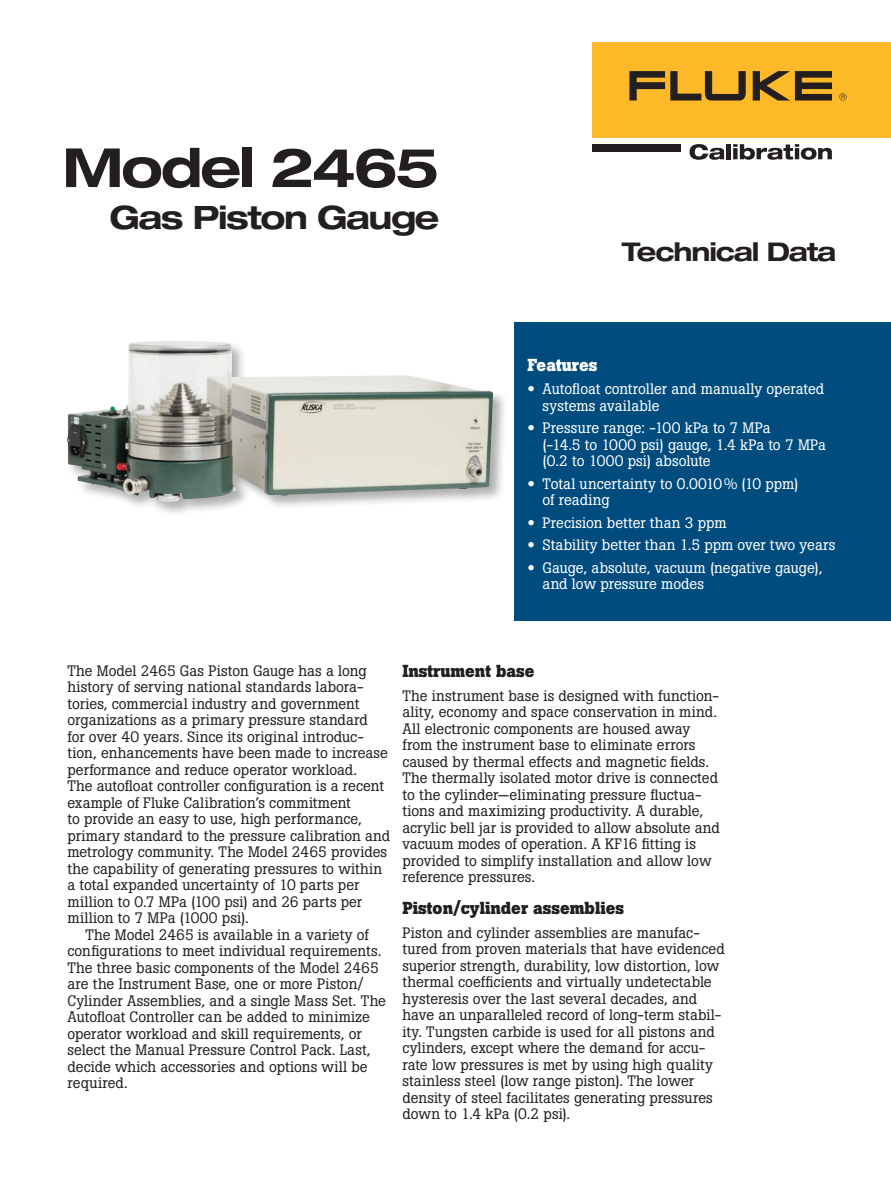
<style>
.page{position:relative;width:891px;height:1188px;background:#fff}
.page>*{position:absolute;margin:0;border:0;box-sizing:border-box;transform-origin:0 0}
.t1{font:700 expanded 54px "Helvetica Neue LT Std";letter-spacing:-.045em;color:#231f20}
.t2{font:700 expanded 32.25px "Helvetica Neue LT Std";letter-spacing:-.045em;color:#231f20}
.t3{font:700 expanded 25.8px "Helvetica Neue LT Std";letter-spacing:-.045em;color:#231f20}
.t4{font:700 17.25px "Boton Pro";color:#231f20}
.t5{font:700 17.25px "Boton Pro";color:#fff}
.t6{font:15px/16.5px "Boton Pro";color:#231f20}
.t7{font:15px/16.5px "Boton Pro";color:#fff}
.s1{font-family:"Helvetica Neue LT Std";font-weight:700;font-stretch:expanded}
</style>
<div class="page">
<div style="left:592px;top:42px;width:299px;height:95px;background:#fdb928"></div>
<svg style="left:753px;top:71px;width:79px;height:30px"></svg>
<svg style="left:629px;top:71px;width:117px;height:30px"></svg>
<svg style="left:839px;top:93px;width:8px;height:7px"></svg>
<div style="left:592px;top:144px;width:89px;height:8px;background:#231f20"></div>
<svg style="left:690px;top:144px;width:35px;height:16px"></svg>
<div style="left:726px;top:144px;width:5px;height:15px;background:#231f20"></div>
<svg style="left:733px;top:144px;width:99px;height:16px"></svg>
<div style="left:66px;top:340px;width:441px;height:177px;background:#231f20;opacity:.35"></div>
<img style="left:67px;top:341px;width:426px;height:161px">
<div style="left:514px;top:322px;width:377px;height:298px;background:#004c7f"></div>
<h1 class="t1" style="left:62px;top:134px;width:378px">Model 2465</h1>
<h2 class="t2" style="left:109px;top:197px;width:331px">Gas Piston Gauge</h2>
<h3 class="t3" style="left:622px;top:236px;width:216px">Technical Data</h3>
<p class="t5" style="left:528px;top:354px;width:71px">Features</p>
<p class="t7" style="left:543px;top:381px;width:283px;text-indent:-15px"><span class="s1">•</span> Autofloat controller and manually operated systems available</p>
<p class="t7" style="left:543px;top:420px;width:285px;text-indent:-15px"><span class="s1">•</span> Pressure range: -100 kPa to 7 MPa<br>(-14.5 to 1000 psi) gauge, 1.4 kPa to 7 MPa (0.2 to 1000 psi) absolute</p>
<p class="t7" style="left:543px;top:475px;width:258px;text-indent:-15px"><span class="s1">•</span> Total uncertainty to 0.0010% (10 ppm) of reading</p>
<p class="t7" style="left:528px;top:514px;width:200px"><span class="s1">•</span> Precision better than 3 ppm</p>
<p class="t7" style="left:528px;top:537px;width:309px"><span class="s1">•</span> Stability better than 1.5 ppm over two years</p>
<p class="t7" style="left:543px;top:559px;width:281px;text-indent:-15px"><span class="s1">•</span> Gauge, absolute, vacuum (negative gauge), and low pressure modes</p>
<p class="t6" style="left:68px;top:662px;width:324px">The Model 2465 Gas Piston Gauge has a long history of serving national standards labora&shy;tories, commercial industry and government organizations as a primary pressure standard<br>for over 40 years. Since its original introduc&shy;tion, enhancements have been made to increase performance and reduce operator workload.<br>The autofloat controller configuration is a recent example of Fluke Calibration’s commitment<br>to provide an easy to use, high performance, primary standard to the pressure calibration and metrology community. The Model 2465 provides the capability of generating pressures to within a total expanded uncertainty of 10 parts per million to 0.7 MPa (100 psi) and 26 parts per million to 7 MPa (1000 psi).</p>
<p class="t6" style="left:68px;top:926px;width:320px;text-indent:18px">The Model 2465 is available in a variety of configurations to meet individual requirements.<br>The three basic components of the Model 2465 are the Instrument Base, one or more Piston/ Cylinder Assemblies, and a single Mass Set. The Autofloat Controller can be added to minimize operator workload and skill requirements, or select the Manual Pressure Control Pack. Last, decide which accessories and options will be required.</p>
<p class="t4" style="left:402px;top:660px;width:134px">Instrument base</p>
<p class="t6" style="left:402px;top:687px;width:319px">The instrument base is designed with function&shy;ality, economy and space conservation in mind.<br>All electronic components are housed away from the instrument base to eliminate errors caused by thermal effects and magnetic fields.<br>The thermally isolated motor drive is connected to the cylinder—eliminating pressure fluctua&shy;tions and maximizing productivity. A durable, acrylic bell jar is provided to allow absolute and vacuum modes of operation. A KF16 fitting is provided to simplify installation and allow low reference pressures.</p>
<p class="t4" style="left:402px;top:897px;width:223px">Piston/cylinder assemblies</p>
<p class="t6" style="left:402px;top:924px;width:324px">Piston and cylinder assemblies are manufac&shy;tured from proven materials that have evidenced superior strength, durability, low distortion, low thermal coefficients and virtually undetectable hysteresis over the last several decades, and have an unparalleled record of long-term stabil&shy;ity. Tungsten carbide is used for all pistons and cylinders, except where the demand for accu&shy;rate low pressures is met by using high quality stainless steel (low range piston). The lower density of steel facilitates generating pressures down to 1.4 kPa (0.2 psi).</p>
</div>
